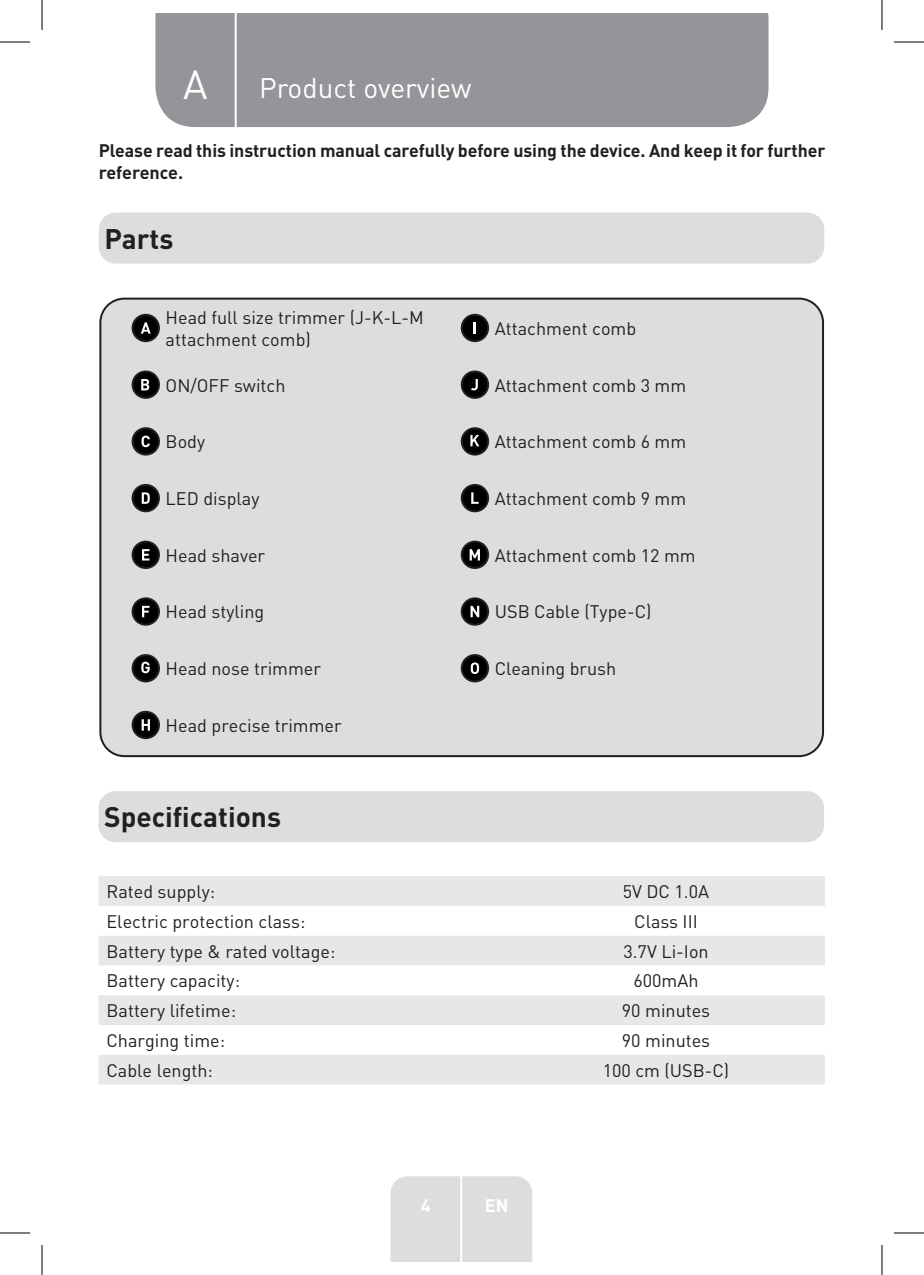
<style>
.page{position:relative;width:924px;height:1275px;background:#fff}
.page>*{position:absolute;margin:0;border:0;box-sizing:border-box;transform-origin:0 0}
.t1{font:40px "DIN Pro";color:#fff}
.Headline-01{font:700 28px "DIN Pro";color:#231f20}
.TitreGauche__gabarit{font:28px "DIN Pro";color:#fff}
.Left__Table{font:18px/21.6px "DIN Pro";color:#231f20}
.Body{font:700 18px/21.6px "DIN Pro";letter-spacing:-.005em;color:#231f20}
.Centre__Table{font:18px "DIN Pro";color:#231f20}
.t2{font:700 18px "DIN Pro";color:#fff}
</style>
<div class="page">
<div style="left:155px;top:14px;width:613px;height:113px;background:#939598"></div>
<div style="left:390px;top:1176px;width:142px;height:85px;background:#dcdddf"></div>
<hr style="left:460px;top:1153px;width:2px;height:108px;background:#fff">
<hr style="left:234px;top:14px;width:2px;height:116px;background:#fff">
<div style="left:99px;top:212px;width:724px;height:52px;background:#dcdddf;border-radius:17px"></div>
<div style="left:98px;top:791px;width:725px;height:51px;background:#dcdddf;border-radius:17px"></div>
<div style="left:100px;top:299px;width:722px;height:457px;background:#dcdddf;border-radius:24px"></div>
<div style="left:132px;top:315px;width:27px;height:26px;background:#000;border-radius:50%"></div>
<div style="left:131px;top:314px;width:29px;height:28px;border:2px solid #231f20;border-radius:50%"></div>
<svg style="left:141px;top:322px;width:10px;height:12px"></svg>
<div style="left:461px;top:315px;width:27px;height:26px;background:#000;border-radius:50%"></div>
<div style="left:460px;top:314px;width:29px;height:28px;border:2px solid #231f20;border-radius:50%"></div>
<svg style="left:473px;top:322px;width:3px;height:12px"></svg>
<div style="left:132px;top:371px;width:27px;height:27px;background:#000;border-radius:50%"></div>
<div style="left:131px;top:370px;width:29px;height:29px;border:2px solid #231f20;border-radius:50%"></div>
<svg style="left:141px;top:379px;width:8px;height:11px"></svg>
<svg style="left:461px;top:371px;width:27px;height:27px"></svg>
<div style="left:460px;top:370px;width:29px;height:29px;border:2px solid #231f20;border-radius:50%"></div>
<svg style="left:470px;top:379px;width:7px;height:11px"></svg>
<div style="left:132px;top:428px;width:27px;height:26px;background:#000;border-radius:50%"></div>
<div style="left:131px;top:427px;width:29px;height:28px;border:2px solid #231f20;border-radius:50%"></div>
<svg style="left:141px;top:435px;width:9px;height:12px"></svg>
<div style="left:461px;top:428px;width:27px;height:26px;background:#000;border-radius:50%"></div>
<div style="left:460px;top:427px;width:29px;height:28px;border:2px solid #231f20;border-radius:50%"></div>
<svg style="left:470px;top:435px;width:9px;height:11px"></svg>
<div style="left:132px;top:485px;width:27px;height:26px;background:#000;border-radius:50%"></div>
<div style="left:131px;top:484px;width:29px;height:28px;border:2px solid #231f20;border-radius:50%"></div>
<svg style="left:142px;top:492px;width:8px;height:12px"></svg>
<div style="left:461px;top:485px;width:27px;height:26px;background:#000;border-radius:50%"></div>
<div style="left:460px;top:484px;width:29px;height:28px;border:2px solid #231f20;border-radius:50%"></div>
<svg style="left:471px;top:492px;width:7px;height:12px"></svg>
<svg style="left:132px;top:541px;width:27px;height:27px"></svg>
<div style="left:131px;top:540px;width:29px;height:29px;border:2px solid #231f20;border-radius:50%"></div>
<svg style="left:142px;top:549px;width:7px;height:11px"></svg>
<svg style="left:461px;top:541px;width:27px;height:27px"></svg>
<div style="left:460px;top:540px;width:29px;height:29px;border:2px solid #231f20;border-radius:50%"></div>
<svg style="left:469px;top:549px;width:10px;height:11px"></svg>
<div style="left:132px;top:598px;width:27px;height:27px;background:#000;border-radius:50%"></div>
<div style="left:131px;top:597px;width:29px;height:29px;border:2px solid #231f20;border-radius:50%"></div>
<svg style="left:142px;top:606px;width:7px;height:11px"></svg>
<svg style="left:461px;top:598px;width:27px;height:27px"></svg>
<div style="left:460px;top:597px;width:29px;height:29px;border:2px solid #231f20;border-radius:50%"></div>
<svg style="left:470px;top:606px;width:9px;height:11px"></svg>
<div style="left:132px;top:655px;width:27px;height:26px;background:#000;border-radius:50%"></div>
<div style="left:131px;top:654px;width:29px;height:28px;border:2px solid #231f20;border-radius:50%"></div>
<svg style="left:141px;top:661px;width:9px;height:12px"></svg>
<div style="left:461px;top:655px;width:27px;height:26px;background:#000;border-radius:50%"></div>
<div style="left:460px;top:654px;width:29px;height:28px;border:2px solid #231f20;border-radius:50%"></div>
<svg style="left:470px;top:662px;width:9px;height:12px"></svg>
<div style="left:132px;top:712px;width:27px;height:26px;background:#000;border-radius:50%"></div>
<div style="left:131px;top:711px;width:29px;height:28px;border:2px solid #231f20;border-radius:50%"></div>
<svg style="left:141px;top:719px;width:9px;height:11px"></svg>
<div style="left:99px;top:298px;width:724px;height:459px;border:2px solid #231f20;border-radius:24px"></div>
<svg style="left:98px;top:876px;width:726px;height:208px;fill:#e6e7e9"></svg>
<hr style="left:0;top:42px;width:30px;height:1px;background:#000">
<hr style="left:893px;top:42px;width:30px;height:1px;background:#000">
<hr style="left:0;top:1232px;width:30px;height:1px;background:#000">
<hr style="left:893px;top:1232px;width:30px;height:1px;background:#000">
<hr style="left:42px;top:0;width:1px;height:30px;background:#000">
<hr style="left:42px;top:1245px;width:1px;height:30px;background:#000">
<hr style="left:881px;top:0;width:1px;height:30px;background:#000">
<hr style="left:881px;top:1245px;width:1px;height:30px;background:#000">
<p class="t1" style="left:183px;top:57px;width:26px">A</p>
<p class="TitreGauche__gabarit" style="left:259px;top:69px;width:214px">Product overview</p>
<p class="Body" style="left:99px;top:139px;width:728px">Please read this instruction manual carefully before using the device. And keep it for further reference.</p>
<p class="Headline-01" style="left:104px;top:220px;width:70px">Parts</p>
<p class="Left__Table" style="left:165px;top:306px;width:259px">Head full size trimmer (J-K-L-M attachment comb)</p>
<p class="Left__Table" style="left:494px;top:317px;width:143px">Attachment comb</p>
<p class="Left__Table" style="left:165px;top:373px;width:121px">ON/OFF switch</p>
<p class="Left__Table" style="left:494px;top:373px;width:193px">Attachment comb 3 mm</p>
<p class="Left__Table" style="left:165px;top:430px;width:41px">Body</p>
<p class="Left__Table" style="left:494px;top:430px;width:193px">Attachment comb 6 mm</p>
<p class="Left__Table" style="left:165px;top:487px;width:95px">LED display</p>
<p class="Left__Table" style="left:494px;top:487px;width:193px">Attachment comb 9 mm</p>
<p class="Left__Table" style="left:165px;top:543px;width:101px">Head shaver</p>
<p class="Left__Table" style="left:494px;top:543px;width:202px">Attachment comb 12 mm</p>
<p class="Left__Table" style="left:165px;top:600px;width:100px">Head styling</p>
<p class="Left__Table" style="left:494px;top:600px;width:158px">USB Cable (Type-C)</p>
<p class="Left__Table" style="left:165px;top:657px;width:157px">Head nose trimmer</p>
<p class="Left__Table" style="left:494px;top:657px;width:123px">Cleaning brush</p>
<p class="Left__Table" style="left:165px;top:714px;width:177px">Head precise trimmer</p>
<p class="Headline-01" style="left:104px;top:798px;width:178px">Specifications</p>
<p class="Left__Table" style="left:106px;top:880px;width:110px">Rated supply:</p>
<p class="Centre__Table" style="left:622px;top:879px;width:88px">5V DC 1.0A</p>
<p class="Left__Table" style="left:106px;top:909px;width:200px">Electric protection class:</p>
<p class="Centre__Table" style="left:634px;top:909px;width:65px">Class III</p>
<p class="Left__Table" style="left:106px;top:939px;width:230px">Battery type &amp; rated voltage:</p>
<p class="Centre__Table" style="left:623px;top:938px;width:87px">3.7V Li-Ion</p>
<p class="Left__Table" style="left:106px;top:969px;width:135px">Battery capacity:</p>
<p class="Centre__Table" style="left:633px;top:968px;width:67px">600mAh</p>
<p class="Left__Table" style="left:106px;top:999px;width:131px">Battery lifetime:</p>
<p class="Centre__Table" style="left:621px;top:998px;width:90px">90 minutes</p>
<p class="Left__Table" style="left:106px;top:1028px;width:120px">Charging time:</p>
<p class="Centre__Table" style="left:621px;top:1028px;width:90px">90 minutes</p>
<p class="Left__Table" style="left:106px;top:1058px;width:108px">Cable length:</p>
<p class="Centre__Table" style="left:602px;top:1057px;width:128px">100 cm (USB-C)</p>
<p class="t2" style="left:420px;top:1192px;width:11px">4</p>
<p class="t2" style="left:484px;top:1192px;width:25px">EN</p>
</div>
